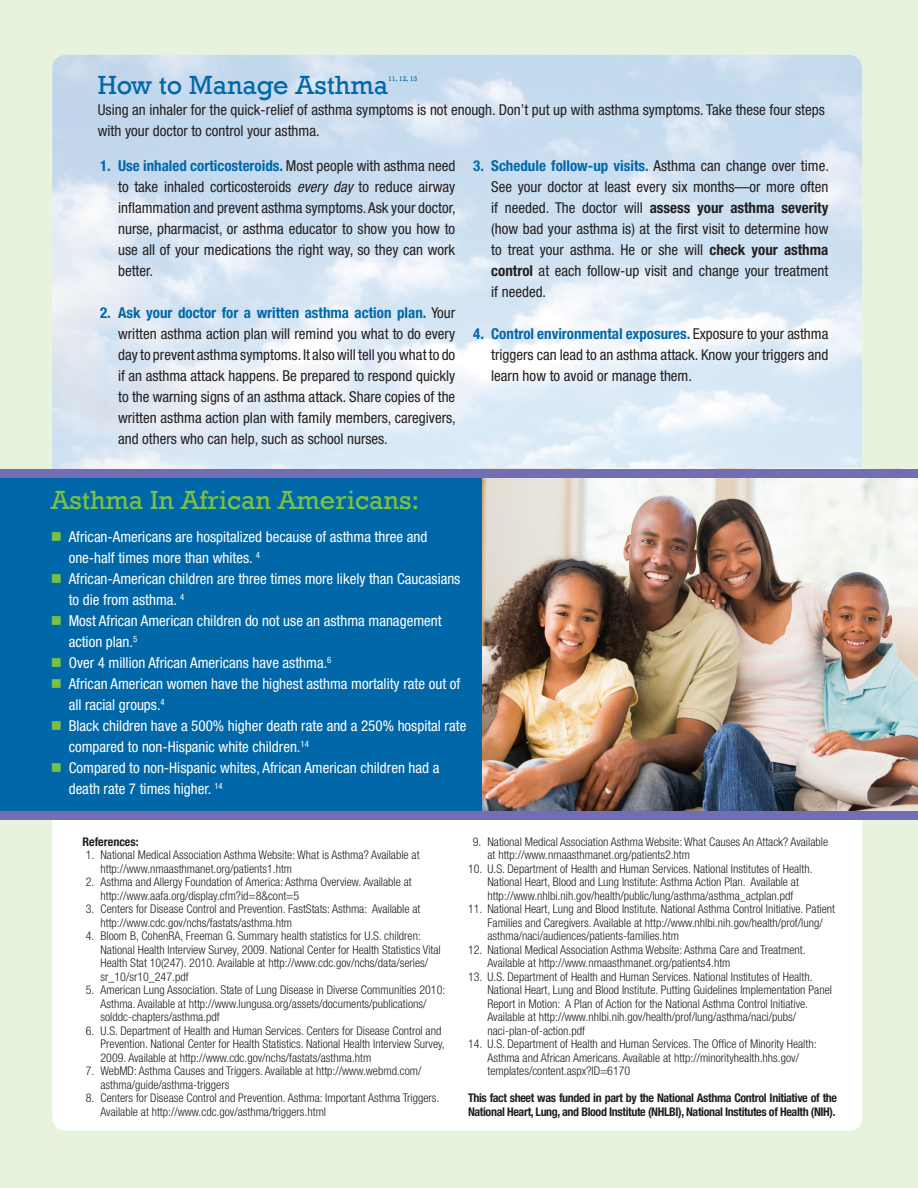
<style>
.page{position:relative;width:918px;height:1188px;background:#e8f3de}
.page>*{position:absolute;margin:0;border:0;box-sizing:border-box;transform-origin:0 0}
.t1{font:27px "Rockwell";color:#79c142}
.t2{font:27px "Rockwell";color:#0068a9}
.t3{font:condensed 15px/21px "Helvetica Neue LT Std";color:#231f20;text-align:justify}
.t4{font:condensed 15px/21px "Helvetica Neue LT Std";color:#fff}
.t5{font:300 condensed 12px/13.5px "Helvetica Neue LT Std";color:#231f20}
.t6{font:700 condensed 12px/13.5px "Helvetica Neue LT Std";letter-spacing:-.03em;color:#231f20}
.t7{font:700 condensed 12px "Helvetica Neue LT Std";color:#231f20}
.t8{font:7.05px "Rockwell";color:#0068a9}
.s1{font-weight:700;color:#0068a9}
.s2{font-style:italic}
.s3{font-weight:700}
.s4{color:#79c142}
</style>
<div class="page">
<div style="left:52px;top:55px;width:810px;height:1076px;background:#fff;border-radius:14px"></div>
<img style="left:52px;top:55px;width:810px;height:414px">
<div style="left:0;top:469px;width:864px;height:351px;background:#0068a9"></div>
<img style="left:482px;top:477px;width:436px;height:334px">
<div style="left:0;top:469px;width:918px;height:8px;background:#716eb3"></div>
<div style="left:0;top:811px;width:918px;height:9px;background:#716eb3"></div>
<h1 class="t2" style="left:98px;top:69px;width:292px">How to Manage Asthma</h1>
<p class="t8" style="left:388px;top:75px;width:31px">11, 12, 13</p>
<p class="t3" style="left:98px;top:99px;width:728px">Using an inhaler for the quick-relief of asthma symptoms is not enough. Don’t put up with asthma symptoms. Take these four steps with your doctor to control your asthma.</p>
<p class="t3" style="left:118px;top:155px;width:339px;text-indent:-18px"><span class="s1">1. Use inhaled corticosteroids.</span> Most people with asthma need to take inhaled corticosteroids <span class="s2">every day</span> to reduce airway inflammation and prevent asthma symptoms. Ask your doctor, nurse, pharmacist, or asthma educator to show you how to use all of your medications the right way, so they can work better.</p>
<p class="t3" style="left:118px;top:302px;width:339px;text-indent:-18px"><span class="s1">2. Ask your doctor for a written asthma action plan.</span> Your written asthma action plan will remind you what to do every day to prevent asthma symptoms. It also will tell you what to do if an asthma attack happens. Be prepared to respond quickly to the warning signs of an asthma attack. Share copies of the written asthma action plan with family members, caregivers, and others who can help, such as school nurses.</p>
<p class="t3" style="left:491px;top:155px;width:339px;text-indent:-18px"><span class="s1">3. Schedule follow-up visits.</span> Asthma can change over time.<br>See your doctor at least every six months—or more often if needed. The doctor will <span class="s3">assess your asthma severity </span>(how bad your asthma is) at the first visit to determine how to treat your asthma. He or she will <span class="s3">check your asthma control</span> at each follow-up visit and change your treatment if needed.</p>
<p class="t3" style="left:491px;top:323px;width:339px;text-indent:-18px"><span class="s1">4. Control environmental exposures.</span> Exposure to your asthma triggers can lead to an asthma attack. Know your triggers and learn how to avoid or manage them.</p>
<h1 class="t1" style="left:51px;top:484px;width:370px">Asthma In African Americans:</h1>
<p class="t4" style="left:69px;top:526px;width:360px;text-indent:-18px"><span class="s4">■</span> African-Americans are hospitalized because of asthma three and one-half times more than whites. <sup>4</sup></p>
<p class="t4" style="left:69px;top:568px;width:393px;text-indent:-18px"><span class="s4">■</span> African-American children are three times more likely than Caucasians to die from asthma. <sup>4</sup></p>
<p class="t4" style="left:69px;top:610px;width:374px;text-indent:-18px"><span class="s4">■</span> Most African American children do not use an asthma management action plan.<sup>5</sup></p>
<p class="t4" style="left:51px;top:652px;width:282px"><span class="s4">■</span> Over 4 million African Americans have asthma.<sup>6</sup></p>
<p class="t4" style="left:69px;top:673px;width:393px;text-indent:-18px"><span class="s4">■</span> African American women have the highest asthma mortality rate out of all racial groups.<sup>4</sup></p>
<p class="t4" style="left:69px;top:715px;width:399px;text-indent:-18px"><span class="s4">■</span> Black children have a 500% higher death rate and a 250% hospital rate compared to non-Hispanic white children.<sup>14</sup></p>
<p class="t4" style="left:69px;top:757px;width:372px;text-indent:-18px"><span class="s4">■</span> Compared to non-Hispanic whites, African American children had a death rate 7 times higher. <sup>14</sup></p>
<p class="t7" style="left:82px;top:834px;width:58px">References:</p>
<p class="t5" style="left:100px;top:848px;width:321px;text-indent:-15px">1. National Medical Association Asthma Website: What is Asthma? Available at http://www.nmaasthmanet.org/patients1.htm</p>
<p class="t5" style="left:100px;top:875px;width:313px;text-indent:-15px">2. Asthma and Allergy Foundation of America: Asthma Overview. Available at http://www.aafa.org/display.cfm?id=8&amp;cont=5</p>
<p class="t5" style="left:100px;top:902px;width:322px;text-indent:-15px">3. Centers for Disease Control and Prevention. FastStats: Asthma: Available at http://www.cdc.gov/nchs/fastats/asthma.htm</p>
<p class="t5" style="left:100px;top:929px;width:342px;text-indent:-15px">4. Bloom B, CohenRA, Freeman G. Summary health statistics for U.S. children:<br>National Health Interview Survey, 2009. National Center for Health Statistics Vital Health Stat 10(247). 2010. Available at http://www.cdc.gov/nchs/data/series/ sr_10/sr10_247.pdf</p>
<p class="t5" style="left:100px;top:983px;width:346px;text-indent:-15px">5. American Lung Association. State of Lung Disease in Diverse Communities 2010:<br>Asthma. Available at http://www.lungusa.org/assets/documents/publications/ solddc-chapters/asthma.pdf</p>
<p class="t5" style="left:100px;top:1023px;width:346px;text-indent:-15px">6. U.S. Department of Health and Human Services. Centers for Disease Control and<br>Prevention. National Center for Health Statistics. National Health Interview Survey,<br>2009. Available at http://www.cdc.gov/nchs/fastats/asthma.htm</p>
<p class="t5" style="left:100px;top:1064px;width:322px;text-indent:-15px">7. WebMD: Asthma Causes and Triggers. Available at http://www.webmd.com/ asthma/guide/asthma-triggers</p>
<p class="t5" style="left:100px;top:1091px;width:340px;text-indent:-15px">8. Centers for Disease Control and Prevention. Asthma: Important Asthma Triggers.<br>Available at http://www.cdc.gov/asthma/triggers.html</p>
<p class="t5" style="left:488px;top:834px;width:342px;text-indent:-15px">9. National Medical Association Asthma Website: What Causes An Attack? Available at http://www.nmaasthmanet.org/patients2.htm</p>
<p class="t5" style="left:468px;top:861px;width:346px;text-align:center">10. U.S. Department of Health and Human Services. National Institutes of Health.<br>National Heart, Blood and Lung Institute: Asthma Action Plan. Available at http://www.nhlbi.nih.gov/health/public/lung/asthma/asthma_actplan.pdf</p>
<p class="t5" style="left:488px;top:902px;width:349px;text-indent:-20px">11. National Heart, Lung and Blood Institute. National Asthma Control Initiative. Patient<br>Families and Caregivers. Available at http://www.nhlbi.nih.gov/health/prof/lung/ asthma/naci/audiences/patients-families.htm</p>
<p class="t5" style="left:488px;top:942px;width:320px;text-indent:-20px">12. National Medical Association Asthma Website: Asthma Care and Treatment.<br>Available at http://www.nmaasthmanet.org/patients4.htm</p>
<p class="t5" style="left:488px;top:969px;width:346px;text-indent:-20px">13. U.S. Department of Health and Human Services. National Institutes of Health.<br>National Heart, Lung and Blood Institute. Putting Guidelines Implementation Panel Report in Motion: A Plan of Action for the National Asthma Control Initiative.<br>Available at http://www.nhlbi.nih.gov/health/prof/lung/asthma/naci/pubs/ naci-plan-of-action.pdf</p>
<p class="t5" style="left:488px;top:1037px;width:331px;text-indent:-20px">14. U.S. Department of Health and Human Services. The Office of Minority Health:<br>Asthma and African Americans. Available at http://minorityhealth.hhs.gov/ templates/content.aspx?ID=6170</p>
<p class="t6" style="left:468px;top:1091px;width:371px">This fact sheet was funded in part by the National Asthma Control Initiative of the<br>National Heart, Lung, and Blood Institute (NHLBI), National Institutes of Health (NIH).</p>
</div>
